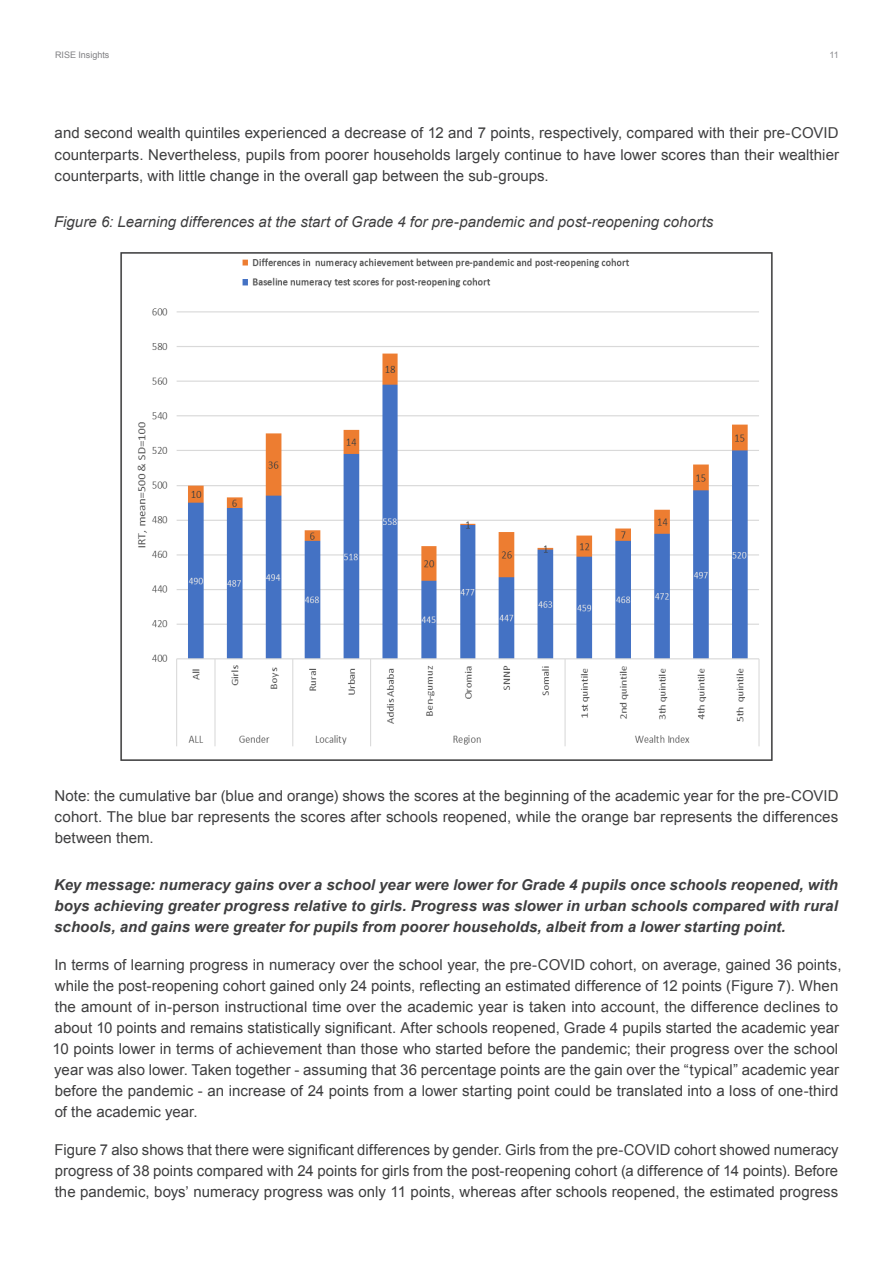
<style>
.page{position:relative;width:893px;height:1263px;background:#fff}
.page>*{position:absolute;margin:0;border:0;box-sizing:border-box;transform-origin:0 0}
.Body_Text{font:15px/21px "Arial";letter-spacing:.005em;color:#3e3e3f;text-align:justify}
.Body_Text-2{font:italic 700 15px/21px "Arial";letter-spacing:.005em;color:#3e3e3f;text-align:justify}
.Body_Text-3{font:italic 15px "Arial";color:#3e3e3f}
.Body_Text-4{font:9px "Arial";color:#808083}
.Body_Text-5{font:9px "Arial";color:#8b8b8f}
</style>
<div class="page">
<img style="left:137px;top:258px;width:623px;height:489px">
<div style="left:120px;top:252px;width:653px;height:509px;border:2px solid #3e3e3f"></div>
<p class="Body_Text-4" style="left:55px;top:49px;width:56px">RISE Insights</p>
<p class="Body_Text-5" style="left:829px;top:49px;width:11px">11</p>
<p class="Body_Text" style="left:55px;top:123px;width:786px">and second wealth quintiles experienced a decrease of 12 and 7 points, respectively, compared with their pre-COVID counterparts. Nevertheless, pupils from poorer households largely continue to have lower scores than their wealthier counterparts, with little change in the overall gap between the sub-groups.</p>
<p class="Body_Text-3" style="left:54px;top:212px;width:661px">Figure 6: Learning differences at the start of Grade 4 for pre-pandemic and post-reopening cohorts</p>
<p class="Body_Text" style="left:55px;top:785px;width:786px">Note: the cumulative bar (blue and orange) shows the scores at the beginning of the academic year for the pre-COVID cohort. The blue bar represents the scores after schools reopened, while the orange bar represents the differences between them.</p>
<p class="Body_Text-2" style="left:54px;top:874px;width:785px">Key message: numeracy gains over a school year were lower for Grade 4 pupils once schools reopened, with boys achieving greater progress relative to girls. Progress was slower in urban schools compared with rural schools, and gains were greater for pupils from poorer households, albeit from a lower starting point.</p>
<p class="Body_Text" style="left:52px;top:954px;width:790px;text-align:left">In terms of learning progress in numeracy over the school year, the pre-COVID cohort, on average, gained 36 points, while the post-reopening cohort gained only 24 points, reflecting an estimated difference of 12 points (Figure 7). When the amount of in-person instructional time over the academic year is taken into account, the difference declines to about 10 points and remains statistically significant. After schools reopened, Grade 4 pupils started the academic year 10 points lower in terms of achievement than those who started before the pandemic; their progress over the school year was also lower. Taken together - assuming that 36 percentage points are the gain over the “typical” academic year before the pandemic - an increase of 24 points from a lower starting point could be translated into a loss of one-third of the academic year.</p>
<p class="Body_Text" style="left:55px;top:1139px;width:786px">Figure 7 also shows that there were significant differences by gender. Girls from the pre-COVID cohort showed numeracy progress of 38 points compared with 24 points for girls from the post-reopening cohort (a difference of 14 points). Before the pandemic, boys’ numeracy progress was only 11 points, whereas after schools reopened, the estimated progress</p>
</div>
